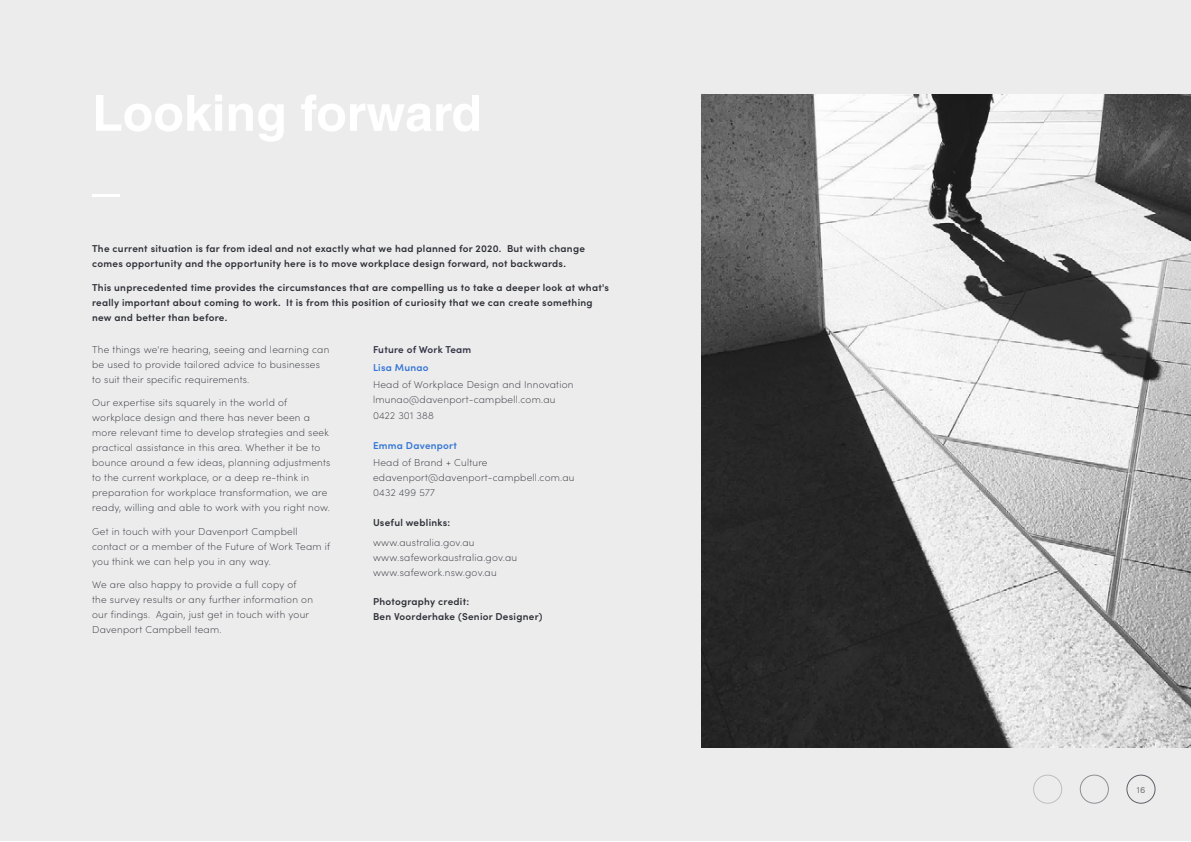
<style>
.page{position:relative;width:1191px;height:842px;background:#fff}
.page>*{position:absolute;margin:0;border:0;box-sizing:border-box;transform-origin:0 0}
.t1{font:200 10px/15px "Sofia Pro";letter-spacing:.025em;color:#2e3038}
.t2{font:600 10px/15px "Sofia Pro";letter-spacing:.025em;color:#2e3038}
.t3{font:600 10px "Sofia Pro";letter-spacing:.025em;color:#3375d6}
.t4{font:600 10px "Sofia Pro";letter-spacing:.025em;color:#333347}
.t5{font:9px "Sofia Pro";color:#414042}
</style>
<div class="page">
<div style="left:0;top:0;width:1190px;height:841px;background:#ececec"></div>
<div style="left:1033px;top:775px;width:29px;height:29px;border:1px solid #000010;border-radius:50%"></div>
<div style="left:1079px;top:775px;width:29px;height:29px;border:1px solid #000010;border-radius:50%"></div>
<div style="left:1126px;top:775px;width:29px;height:29px;border:1px solid #000010;border-radius:50%"></div>
<img style="left:702px;top:95px;width:489px;height:652px">
<p class="t2" style="left:92px;top:241px;width:494px">The current situation is far from ideal and not exactly what we had planned for 2020. But with change comes opportunity and the opportunity here is to move workplace design forward, not backwards.</p>
<p class="t2" style="left:92px;top:279px;width:518px">This unprecedented time provides the circumstances that are compelling us to take a deeper look at what's really important about coming to work. It is from this position of curiosity that we can create something new and better than before.</p>
<p class="t1" style="left:92px;top:341px;width:239px">The things we're hearing, seeing and learning can be used to provide tailored advice to businesses to suit their specific requirements.</p>
<p class="t1" style="left:92px;top:395px;width:240px">Our expertise sits squarely in the world of workplace design and there has never been a more relevant time to develop strategies and seek practical assistance in this area. Whether it be to bounce around a few ideas, planning adjustments to the current workplace, or a deep re-think in preparation for workplace transformation, we are ready, willing and able to work with you right now.</p>
<p class="t1" style="left:92px;top:523px;width:240px">Get in touch with your Davenport Campbell contact or a member of the Future of Work Team if you think we can help you in any way.</p>
<p class="t1" style="left:92px;top:577px;width:222px">We are also happy to provide a full copy of the survey results or any further information on our findings. Again, just get in touch with your Davenport Campbell team.</p>
<p class="t4" style="left:373px;top:342px;width:100px">Future of Work Team</p>
<p class="t3" style="left:373px;top:360px;width:57px">Lisa Munao</p>
<p class="t1" style="left:373px;top:377px;width:202px">Head of Workplace Design and Innovation lmunao@davenport-campbell.com.au<br>0422 301 388</p>
<p class="t3" style="left:373px;top:437px;width:86px">Emma Davenport</p>
<p class="t1" style="left:373px;top:455px;width:203px">Head of Brand + Culture edavenport@davenport-campbell.com.au<br>0432 499 577</p>
<p class="t2" style="left:373px;top:514px;width:79px">Useful weblinks:</p>
<p class="t1" style="left:373px;top:535px;width:146px">www.australia.gov.au www.safeworkaustralia.gov.au www.safework.nsw.gov.au</p>
<p class="t2" style="left:373px;top:594px;width:171px">Photography credit:<br>Ben Voorderhake (Senior Designer)</p>
<p class="t5" style="left:1136px;top:783px;width:10px">16</p>
</div>
